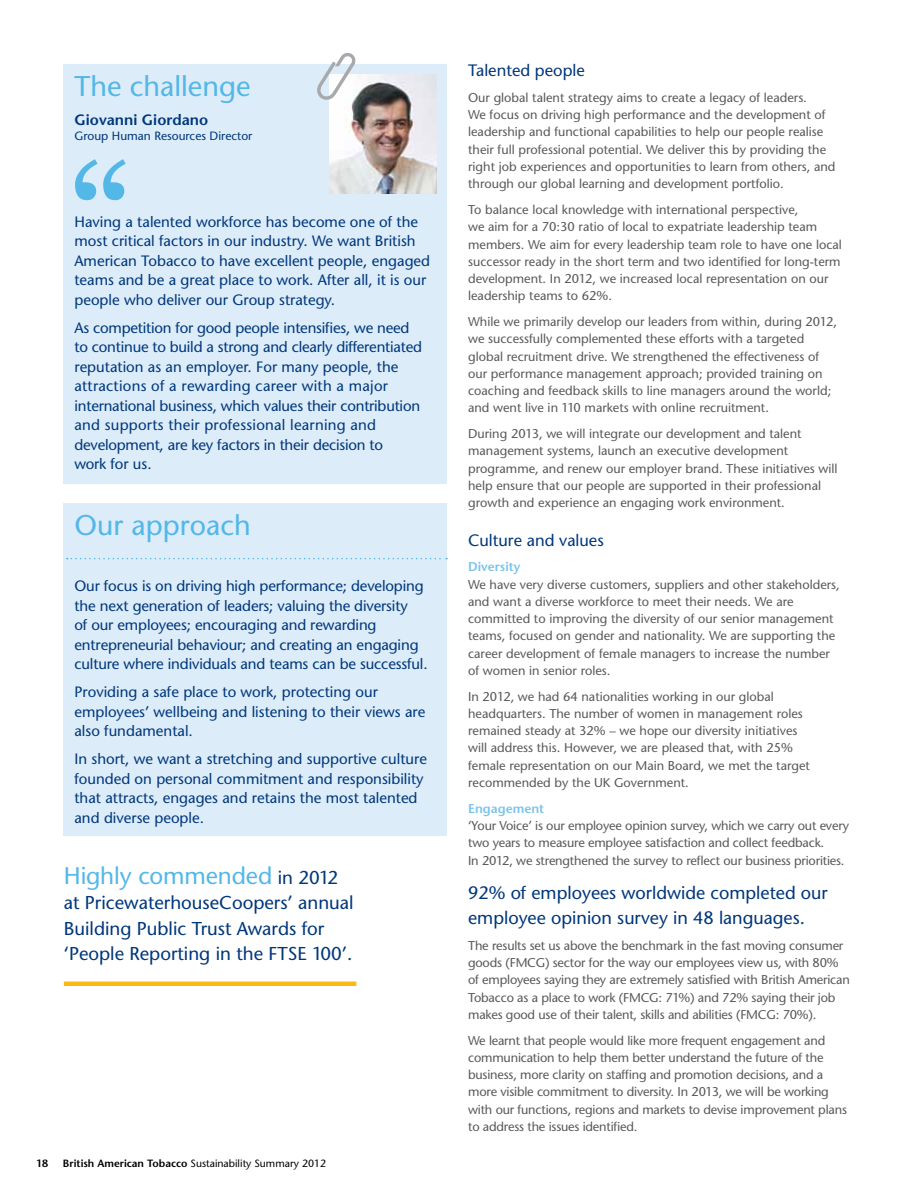
<style>
.page{position:relative;width:915px;height:1191px;background:#fff}
.page>*{position:absolute;margin:0;border:0;box-sizing:border-box;transform-origin:0 0}
.t1{font:28.5px "Stone Sans";color:#53b7e8}
.t2{font:24px "Stone Sans";letter-spacing:-.005em;color:#53b7e8}
.t3{font:18.6px/25.5px "Stone Sans";color:#00377b}
.t4{font:18px/25.5px "Stone Sans";color:#00377b}
.t5{font:16.5px "Stone Sans";color:#00377b}
.t6{font:15px/19.5px "Stone Sans";color:#00377b}
.t7{font:600 15px "Stone Sans";color:#00377b}
.t8{font:12.75px/17.2px "Stone Sans";color:#58595b}
.t9{font:600 12.75px "Stone Sans";color:#7ac3ec}
.t10{font:12px "Stone Sans";color:#00377b}
.t11{font:10.5px "Stone Sans";color:#000}
.t12{font:600 10.5px "Stone Sans";color:#000}
.s1{font-size:18.6px;color:#00377b}
.s2{font-weight:600}
</style>
<div class="page">
<div style="left:64px;top:503px;width:382px;height:332px;background:#dcecf9"></div>
<svg style="left:67px;top:558px;width:380px;height:1px"></svg>
<div style="left:64px;top:64px;width:382px;height:419px;background:#dcecf9"></div>
<svg style="left:75px;top:159px;width:51px;height:41px"></svg>
<div style="left:64px;top:981px;width:292px;height:5px;background:#fdb913"></div>
<img style="left:329px;top:74px;width:107px;height:119px">
<svg style="left:317px;top:52px;width:39px;height:48px"></svg>
<h1 class="t1" style="left:74px;top:69px;width:177px">The challenge</h1>
<p class="t7" style="left:74px;top:110px;width:135px">Giovanni Giordano</p>
<p class="t10" style="left:74px;top:128px;width:179px">Group Human Resources Director</p>
<p class="t6" style="left:74px;top:212px;width:357px">Having a talented workforce has become one of the most critical factors in our industry. We want British American Tobacco to have excellent people, engaged teams and be a great place to work. After all, it is our people who deliver our Group strategy.</p>
<p class="t6" style="left:74px;top:318px;width:349px">As competition for good people intensifies, we need to continue to build a strong and clearly differentiated reputation as an employer. For many people, the attractions of a rewarding career with a major international business, which values their contribution and supports their professional learning and development, are key factors in their decision to<br>work for us.</p>
<h1 class="t1" style="left:74px;top:508px;width:178px">Our approach</h1>
<p class="t6" style="left:74px;top:576px;width:354px">Our focus is on driving high performance; developing the next generation of leaders; valuing the diversity<br>of our employees; encouraging and rewarding entrepreneurial behaviour; and creating an engaging culture where individuals and teams can be successful.</p>
<p class="t6" style="left:74px;top:682px;width:352px">Providing a safe place to work, protecting our employees’ wellbeing and listening to their views are also fundamental.</p>
<p class="t6" style="left:74px;top:749px;width:354px">In short, we want a stretching and supportive culture founded on personal commitment and responsibility that attracts, engages and retains the most talented and diverse people.</p>
<h2 class="t2" style="left:64px;top:861px;width:276px">Highly commended <span class="s1">in 2012</span></h2>
<h3 class="t3" style="left:64px;top:890px;width:291px">at PricewaterhouseCoopers’ annual<br>Building Public Trust Awards for ‘People Reporting in the FTSE 100’.</h3>
<p class="t12" style="left:36px;top:1157px;width:14px">18</p>
<p class="t11" style="left:63px;top:1157px;width:264px"><span class="s2">British American Tobacco</span> Sustainability Summary 2012</p>
<p class="t5" style="left:468px;top:61px;width:118px">Talented people</p>
<p class="t8" style="left:468px;top:89px;width:369px">Our global talent strategy aims to create a legacy of leaders.<br>We focus on driving high performance and the development of leadership and functional capabilities to help our people realise their full professional potential. We deliver this by providing the right job experiences and opportunities to learn from others, and through our global learning and development portfolio.</p>
<p class="t8" style="left:468px;top:201px;width:375px">To balance local knowledge with international perspective,<br>we aim for a 70:30 ratio of local to expatriate leadership team members. We aim for every leadership team role to have one local successor ready in the short term and two identified for long-term development. In 2012, we increased local representation on our leadership teams to 62%.</p>
<p class="t8" style="left:468px;top:313px;width:370px">While we primarily develop our leaders from within, during 2012, we successfully complemented these efforts with a targeted global recruitment drive. We strengthened the effectiveness of our performance management approach; provided training on coaching and feedback skills to line managers around the world; and went live in 110 markets with online recruitment.</p>
<p class="t8" style="left:468px;top:425px;width:371px">During 2013, we will integrate our development and talent management systems, launch an executive development programme, and renew our employer brand. These initiatives will help ensure that our people are supported in their professional growth and experience an engaging work environment.</p>
<p class="t5" style="left:468px;top:530px;width:137px">Culture and values</p>
<p class="t9" style="left:468px;top:559px;width:54px">Diversity</p>
<p class="t8" style="left:468px;top:575px;width:373px">We have very diverse customers, suppliers and other stakeholders, and want a diverse workforce to meet their needs. We are committed to improving the diversity of our senior management teams, focused on gender and nationality. We are supporting the career development of female managers to increase the number of women in senior roles.</p>
<p class="t8" style="left:468px;top:687px;width:343px">In 2012, we had 64 nationalities working in our global headquarters. The number of women in management roles remained steady at 32% – we hope our diversity initiatives will address this. However, we are pleased that, with 25% female representation on our Main Board, we met the target recommended by the UK Government.</p>
<p class="t9" style="left:468px;top:800px;width:78px">Engagement</p>
<p class="t8" style="left:468px;top:817px;width:382px">‘Your Voice’ is our employee opinion survey, which we carry out every two years to measure employee satisfaction and collect feedback.<br>In 2012, we strengthened the survey to reflect our business priorities.</p>
<h3 class="t4" style="left:468px;top:879px;width:361px">92% of employees worldwide completed our employee opinion survey in 48 languages.</h3>
<p class="t8" style="left:468px;top:936px;width:383px">The results set us above the benchmark in the fast moving consumer goods (FMCG) sector for the way our employees view us, with 80% of employees saying they are extremely satisfied with British American Tobacco as a place to work (FMCG: 71%) and 72% saying their job makes good use of their talent, skills and abilities (FMCG: 70%).</p>
<p class="t8" style="left:468px;top:1031px;width:380px">We learnt that people would like more frequent engagement and communication to help them better understand the future of the business, more clarity on staffing and promotion decisions, and a more visible commitment to diversity. In 2013, we will be working with our functions, regions and markets to devise improvement plans to address the issues identified.</p>
</div>
